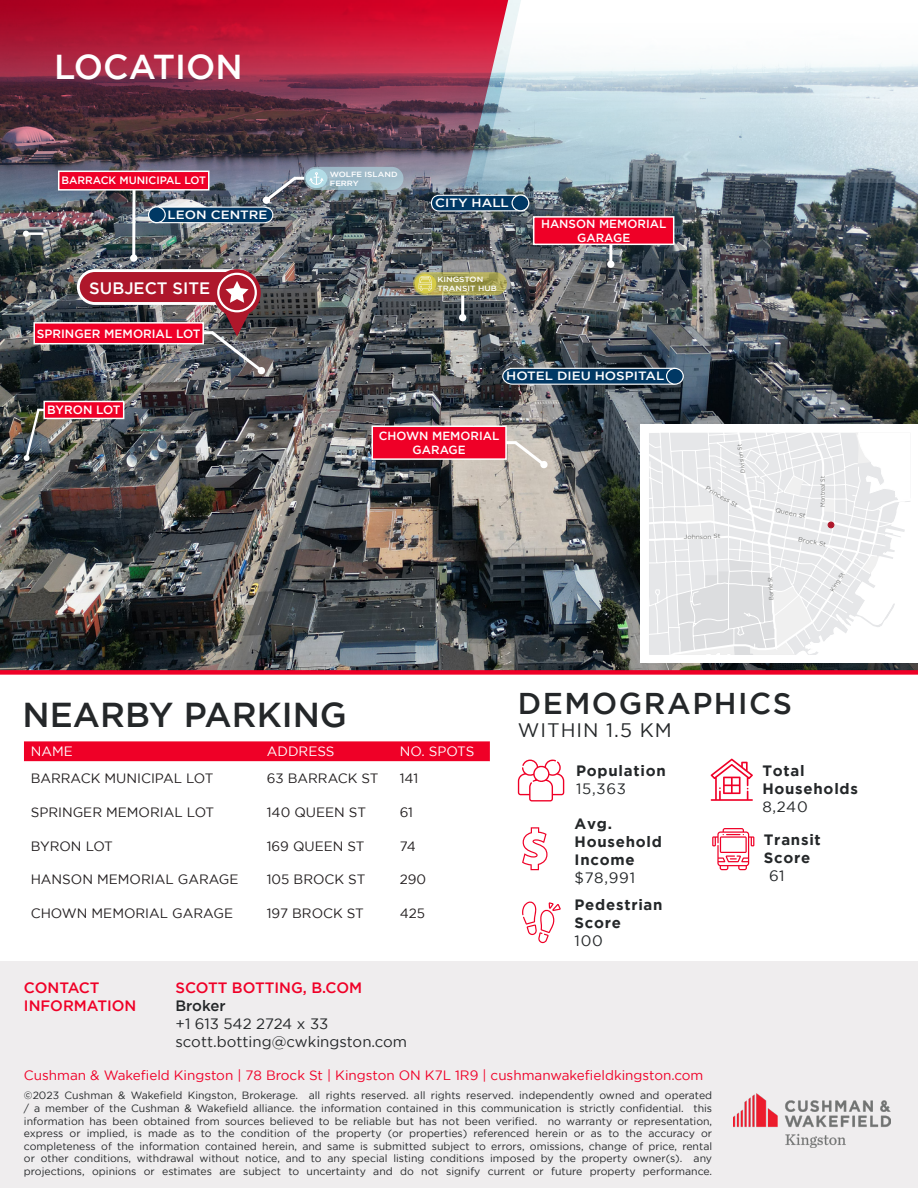
<style>
.page{position:relative;width:918px;height:1188px;background:#fff}
.page>*{position:absolute;margin:0;border:0;box-sizing:border-box;transform-origin:0 0}
.t1{font:500 34.5px "Gotham";color:#242729}
.t2{font:500 34.5px "Gotham";color:#fff}
.t3{font:500 30px "Gotham";letter-spacing:.05em;color:#242729}
.t4{font:19.5px "Gotham";letter-spacing:.05em;color:#242729}
.t5{font:500 16.5px "Gotham";color:#fff}
.t6{font:15px/18px "Gotham";color:#242729}
.t7{font:700 15px/18px "Gotham";letter-spacing:.05em;color:#242729}
.t8{font:500 15px/18px "Gotham";color:#ef0027}
.t9{font:13.5px "Gotham";color:#231f20}
.t10{font:13.5px "Gotham";color:#ef0027}
.t11{font:13.5px "Gotham";color:#fff}
.t12{font:500 12px "Gotham";color:#fff;scale:1.12 1}
.t13{font:500 12px "Gotham";color:#fff}
.t14{font:500 11.85px/14.1px "Gotham";color:#fff;text-align:center}
.t15{font:500 10.65px "Gotham";color:#fff}
.t16{font:10.5px/12.6px "Gotham";color:#242729;text-align:justify}
.t17{font:500 7.5px/9px "Gotham";color:#fff;scale:1.12 1}
.t18{font:6px "Gotham";color:#717271;scale:1.11 1}
.t19{font:6px "Gotham";color:#717271;scale:.9 1}
.t20{font:6px "Gotham";color:#717271;scale:.96 1}
.s1{font-weight:500}
</style>
<div class="page">
<img style="left:0;top:183px;width:918px;height:487px">
<svg style="left:508px;top:0;width:410px;height:183px"></svg>
<img style="left:0;top:0;width:508px;height:367px">
<div style="left:0;top:961px;width:918px;height:227px;background:#efedee"></div>
<svg style="left:506px;top:438px;width:42px;height:31px"></svg>
<hr style="left:609px;top:242px;width:3px;height:22px;background:#fff">
<div style="left:607px;top:260px;width:8px;height:8px;background:#fff;border-radius:50%"></div>
<hr style="left:461px;top:295px;width:3px;height:23px;background:#fff">
<div style="left:459px;top:314px;width:7px;height:7px;background:#fff;border-radius:50%"></div>
<svg style="left:132px;top:191px;width:4px;height:64px"></svg>
<div style="left:130px;top:254px;width:7px;height:8px;background:#fff;border-radius:50%"></div>
<div style="left:34px;top:323px;width:169px;height:21px;background:#ef0027"></div>
<div style="left:33px;top:322px;width:171px;height:22px;border:2px solid #fff"></div>
<div style="left:59px;top:171px;width:150px;height:19px;background:#ef0027"></div>
<div style="left:58px;top:171px;width:152px;height:20px;border:2px solid #fff"></div>
<div style="left:372px;top:426px;width:134px;height:33px;background:#ef0027"></div>
<div style="left:372px;top:426px;width:135px;height:34px;border:2px solid #fff"></div>
<div style="left:534px;top:217px;width:140px;height:27px;background:#ef0027"></div>
<div style="left:533px;top:216px;width:141px;height:29px;border:2px solid #fff"></div>
<svg style="left:24px;top:406px;width:26px;height:55px"></svg>
<div style="left:23px;top:455px;width:7px;height:6px;background:#fff;border-radius:3px"></div>
<div style="left:44px;top:401px;width:80px;height:17px;background:#ef0027"></div>
<div style="left:43px;top:401px;width:81px;height:18px;border:2px solid #fff"></div>
<hr style="left:26px;top:232px;width:17px;height:3px;background:#fff">
<svg style="left:23px;top:231px;width:6px;height:6px"></svg>
<div style="left:78px;top:271px;width:177px;height:32px;background:#ae172b;border-radius:16px"></div>
<div style="left:77px;top:269px;width:179px;height:36px;border:3px solid #fff;border-radius:16px"></div>
<svg style="left:203px;top:311px;width:63px;height:64px;background:#655f64"></svg>
<svg style="left:215px;top:271px;width:44px;height:44px"></svg>
<div style="left:213px;top:269px;width:48px;height:48px;border:3px solid #ae172b;border-radius:50%"></div>
<svg style="left:217px;top:273px;width:40px;height:39px"></svg>
<div style="left:219px;top:275px;width:36px;height:35px;border:8px solid #ae172b;border-radius:50%"></div>
<svg style="left:226px;top:281px;width:23px;height:22px"></svg>
<div style="left:24px;top:741px;width:466px;height:20px;background:#ef0027"></div>
<svg style="left:24px;top:761px;width:466px;height:1px"></svg>
<div style="left:0;top:670px;width:918px;height:5px;background:#ef0027"></div>
<svg style="left:518px;top:759px;width:46px;height:42px"></svg>
<svg style="left:711px;top:759px;width:42px;height:42px"></svg>
<svg style="left:522px;top:827px;width:26px;height:43px"></svg>
<svg style="left:712px;top:828px;width:42px;height:42px"></svg>
<svg style="left:522px;top:901px;width:39px;height:42px"></svg>
<div style="left:641px;top:424px;width:277px;height:239px;background:#fff"></div>
<svg style="left:649px;top:433px;width:261px;height:222px"></svg>
<img style="left:733px;top:1094px;width:158px;height:53px">
<svg style="left:502px;top:367px;width:182px;height:18px;background:#265276"></svg>
<svg style="left:430px;top:194px;width:100px;height:18px;background:#2b5678"></svg>
<div style="left:667px;top:368px;width:16px;height:16px;background:#003864;border-radius:50%"></div>
<div style="left:666px;top:368px;width:18px;height:17px;border:1px solid #fff;border-radius:50%"></div>
<div style="left:512px;top:195px;width:17px;height:16px;background:#003864;border-radius:50%"></div>
<div style="left:512px;top:194px;width:17px;height:17px;border:1px solid #fff;border-radius:50%"></div>
<svg style="left:304px;top:167px;width:99px;height:23px;background:#9ebac7"></svg>
<div style="left:306px;top:169px;width:21px;height:19px;background:#b2dce6;border-radius:50%"></div>
<img style="left:147px;top:172px;width:178px;height:52px">
<svg style="left:413px;top:272px;width:94px;height:23px;background:#a7a255"></svg>
<div style="left:415px;top:274px;width:21px;height:19px;background:#d6cb47;border-radius:50%"></div>
<svg style="left:419px;top:276px;width:13px;height:15px"></svg>
<p class="t2" style="left:54px;top:47px;width:190px">LOCATION</p>
<p class="t15" style="left:61px;top:175px;width:146px">BARRACK MUNICIPAL LOT</p>
<p class="t12" style="left:168px;top:208px;width:91px">LEON CENTRE</p>
<p class="t5" style="left:89px;top:278px;width:122px">SUBJECT SITE</p>
<p class="t13" style="left:37px;top:327px;width:165px">SPRINGER MEMORIAL LOT</p>
<p class="t13" style="left:47px;top:403px;width:75px">BYRON LOT</p>
<p class="t17" style="left:330px;top:169px;width:62px">WOLFE ISLAND<br>FERRY</p>
<p class="t12" style="left:435px;top:196px;width:67px">CITY HALL</p>
<p class="t17" style="left:437px;top:275px;width:54px">KINGSTON<br>TRANSIT HUB</p>
<p class="t14" style="left:541px;top:216px;width:127px">HANSON MEMORIAL<br>GARAGE</p>
<p class="t12" style="left:506px;top:369px;width:143px">HOTEL DIEU HOSPITAL</p>
<p class="t14" style="left:379px;top:428px;width:122px">CHOWN MEMORIAL<br>GARAGE</p>
<p class="t19" style="left:740px;top:473px;width:33px;rotate:-97deg">Division St</p>
<p class="t18" style="left:708px;top:485px;width:34px;rotate:30deg">Princess St</p>
<p class="t19" style="left:819px;top:507px;width:36px;rotate:-90deg">Montreal St</p>
<p class="t18" style="left:684px;top:534px;width:35px;rotate:-2deg">Johnson St</p>
<p class="t18" style="left:799px;top:536px;width:27px;rotate:11deg">Brock St</p>
<p class="t18" style="left:776px;top:507px;width:29px;rotate:11deg">Queen St</p>
<p class="t19" style="left:768px;top:600px;width:27px;rotate:-94deg">Barrie St</p>
<p class="t20" style="left:829px;top:589px;width:23px;rotate:-56deg">King St</p>
<p class="t1" style="left:22px;top:695px;width:326px">NEARBY PARKING</p>
<p class="t3" style="left:518px;top:686px;width:276px">DEMOGRAPHICS</p>
<p class="t4" style="left:518px;top:719px;width:155px">WITHIN 1.5 KM</p>
<p class="t7" style="left:576px;top:762px;width:91px">Population</p>
<p class="t6" style="left:576px;top:780px;width:51px">15,363</p>
<p class="t11" style="left:31px;top:744px;width:44px">NAME</p>
<p class="t11" style="left:267px;top:744px;width:69px">ADDRESS</p>
<p class="t11" style="left:400px;top:744px;width:76px">NO. SPOTS</p>
<p class="t9" style="left:31px;top:771px;width:184px">BARRACK MUNICIPAL LOT</p>
<p class="t9" style="left:267px;top:771px;width:113px">63 BARRACK ST</p>
<p class="t9" style="left:400px;top:771px;width:20px">141</p>
<p class="t9" style="left:31px;top:805px;width:185px">SPRINGER MEMORIAL LOT</p>
<p class="t9" style="left:267px;top:805px;width:101px">140 QUEEN ST</p>
<p class="t9" style="left:400px;top:805px;width:15px">61</p>
<p class="t9" style="left:31px;top:838px;width:84px">BYRON LOT</p>
<p class="t9" style="left:267px;top:838px;width:99px">169 QUEEN ST</p>
<p class="t9" style="left:400px;top:838px;width:17px">74</p>
<p class="t9" style="left:31px;top:872px;width:209px">HANSON MEMORIAL GARAGE</p>
<p class="t9" style="left:267px;top:872px;width:100px">105 BROCK ST</p>
<p class="t9" style="left:400px;top:872px;width:28px">290</p>
<p class="t9" style="left:31px;top:906px;width:204px">CHOWN MEMORIAL GARAGE</p>
<p class="t9" style="left:267px;top:906px;width:99px">197 BROCK ST</p>
<p class="t9" style="left:400px;top:906px;width:27px">425</p>
<p class="t7" style="left:762px;top:761px;width:97px">Total<br>Households</p>
<p class="t6" style="left:762px;top:797px;width:47px">8,240</p>
<p class="t7" style="left:764px;top:830px;width:59px">Transit<br>Score</p>
<p class="t6" style="left:769px;top:867px;width:17px">61</p>
<p class="t7" style="left:575px;top:814px;width:89px">Avg.<br>Household<br>Income</p>
<p class="t6" style="left:575px;top:868px;width:62px">$78,991</p>
<p class="t7" style="left:575px;top:895px;width:90px">Pedestrian<br>Score</p>
<p class="t6" style="left:575px;top:931px;width:30px">100</p>
<p class="t8" style="left:24px;top:978px;width:114px">CONTACT<br>INFORMATION</p>
<p class="t8" style="left:176px;top:978px;width:188px">SCOTT BOTTING, B.COM</p>
<p class="t6" style="left:176px;top:996px;width:233px"><span class="s1">Broker<br></span>+1 613 542 2724 x 33 scott.botting@cwkingston.com</p>
<p class="t10" style="left:24px;top:1068px;width:681px">Cushman &amp; Wakefield Kingston | 78 Brock St | Kingston ON K7L 1R9 | cushmanwakefieldkingston.com</p>
<p class="t16" style="left:24px;top:1089px;width:690px">©2023 Cushman &amp; Wakefield Kingston, Brokerage. all rights reserved. all rights reserved. independently owned and operated / a member of the Cushman &amp; Wakefield alliance. the information contained in this communication is strictly confidential. this information has been obtained from sources believed to be reliable but has not been verified. no warranty or representation, express or implied, is made as to the condition of the property (or properties) referenced herein or as to the accuracy or completeness of the information contained herein, and same is submitted subject to errors, omissions, change of price, rental or other conditions, withdrawal without notice, and to any special listing conditions imposed by the property owner(s). any projections, opinions or estimates are subject to uncertainty and do not signify current or future property performance.</p>
</div>
